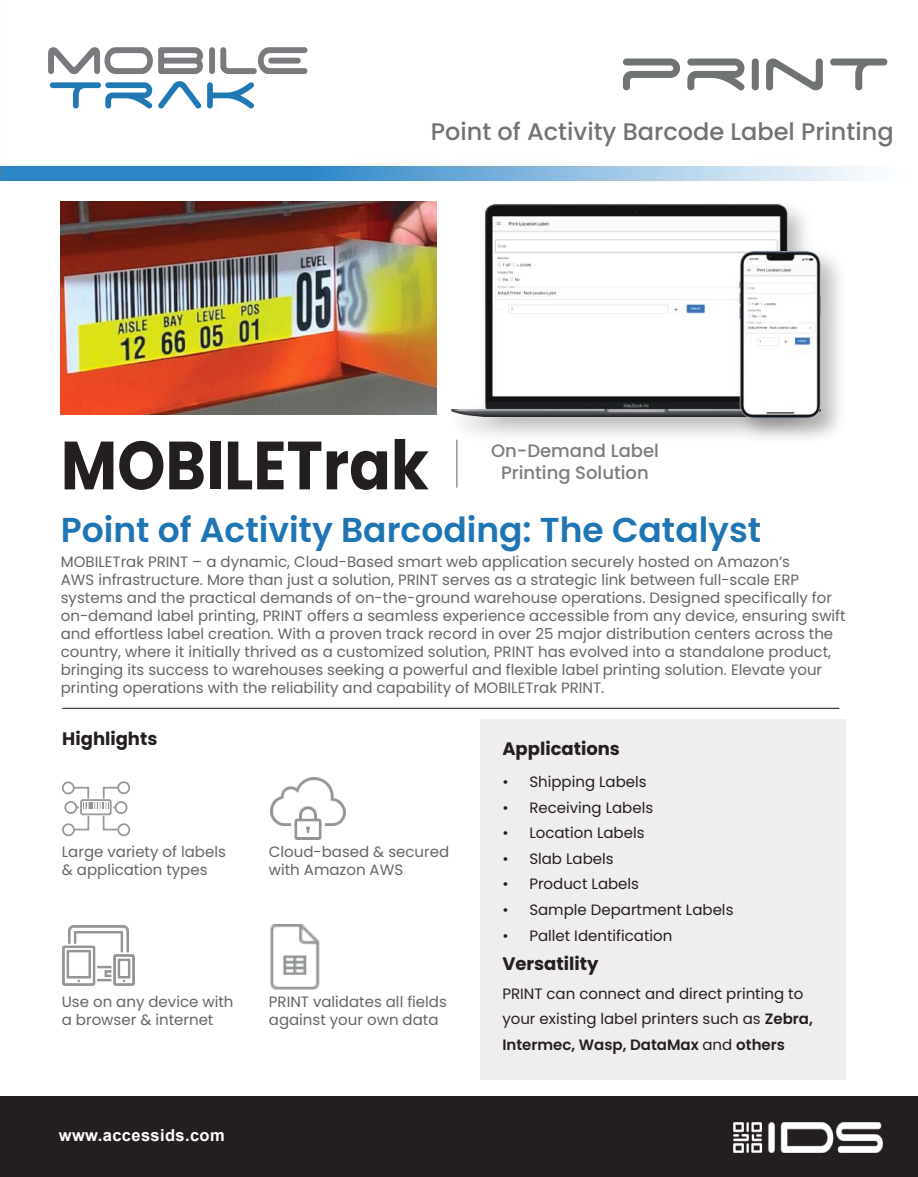
<style>
.page{position:relative;width:918px;height:1177px;background:#fff}
.page>*{position:absolute;margin:0;border:0;box-sizing:border-box;transform-origin:0 0}
.t1{font:700 68.1px "Poppins";color:#241f1f;scale:.9 1}
.t2{font:600 34.5px "Poppins";color:#1f75b3}
.t3{font:500 24px "Poppins";color:#707374}
.t4{font:700 18px "Poppins";color:#241f1f}
.t5{font:500 18px/21.6px "Poppins";color:#7d7c7e;text-align:center}
.t6{font:700 16.5px "Arial";letter-spacing:.025em;color:#fff}
.t7{font:15px/18px "Poppins";color:#636666}
.t8{font:15px/25.5px "Poppins";color:#241f1f}
.s1{font-weight:600}
</style>
<div class="page">
<img style="left:0;top:61px;width:888px;height:120px">
<hr style="left:456px;top:439px;width:2px;height:48px;background:#969698">
<hr style="left:62px;top:708px;width:777px;height:1px;background:#241f1f">
<div style="left:480px;top:719px;width:366px;height:361px;background:#efedef"></div>
<div style="left:0;top:1096px;width:918px;height:80px;background:#241f1f"></div>
<div style="left:615px;top:50px;width:270px;height:49px;background:#fff"></div>
<svg style="left:623px;top:58px;width:57px;height:32px"></svg>
<svg style="left:687px;top:58px;width:57px;height:32px"></svg>
<svg style="left:752px;top:58px;width:7px;height:32px"></svg>
<svg style="left:766px;top:58px;width:57px;height:32px"></svg>
<svg style="left:830px;top:58px;width:57px;height:32px"></svg>
<div style="left:527px;top:113px;width:349px;height:43px;background:#fff"></div>
<img style="left:456px;top:204px;width:325px;height:246px">
<img style="left:451px;top:205px;width:354px;height:212px">
<img style="left:727px;top:239px;width:113px;height:211px">
<img style="left:739px;top:251px;width:82px;height:166px">
<svg style="left:102px;top:786px;width:15px;height:13px"></svg>
<svg style="left:102px;top:815px;width:15px;height:16px"></svg>
<svg style="left:74px;top:786px;width:16px;height:13px"></svg>
<svg style="left:75px;top:815px;width:15px;height:16px"></svg>
<div style="left:117px;top:781px;width:13px;height:13px;border:2px solid #99989e;border-radius:50%"></div>
<div style="left:115px;top:801px;width:13px;height:13px;border:2px solid #99989e;border-radius:50%"></div>
<div style="left:117px;top:823px;width:13px;height:13px;border:2px solid #99989e;border-radius:50%"></div>
<div style="left:62px;top:781px;width:13px;height:13px;border:2px solid #99989e;border-radius:50%"></div>
<div style="left:64px;top:801px;width:13px;height:13px;border:2px solid #99989e;border-radius:50%"></div>
<div style="left:62px;top:823px;width:13px;height:13px;border:2px solid #99989e;border-radius:50%"></div>
<div style="left:80px;top:799px;width:32px;height:16px;border:2px solid #99989e;border-radius:2px"></div>
<img style="left:83px;top:802px;width:26px;height:6px">
<img style="left:270px;top:778px;width:75px;height:61px">
<img style="left:63px;top:925px;width:72px;height:60px">
<img style="left:270px;top:924px;width:49px;height:65px">
<img style="left:733px;top:1122px;width:149px;height:30px">
<div style="left:43px;top:14px;width:273px;height:105px;background:#fff"></div>
<svg style="left:50px;top:82px;width:102px;height:26px"></svg>
<svg style="left:158px;top:81px;width:43px;height:27px"></svg>
<svg style="left:207px;top:82px;width:47px;height:26px"></svg>
<svg style="left:48px;top:47px;width:155px;height:27px"></svg>
<svg style="left:209px;top:47px;width:98px;height:27px"></svg>
<img style="left:61px;top:201px;width:375px;height:214px">
<h3 class="t3" style="left:431px;top:118px;width:464px">Point of Activity Barcode Label Printing</h3>
<h1 class="t1" style="left:61px;top:426px;width:410px">MOBILETrak</h1>
<p class="t5" style="left:491px;top:440px;width:169px">On-Demand Label<br>Printing Solution</p>
<h2 class="t2" style="left:61px;top:509px;width:702px">Point of Activity Barcoding: The Catalyst</h2>
<p class="t7" style="left:61px;top:553px;width:786px">MOBILETrak PRINT – a dynamic, Cloud-Based smart web application securely hosted on Amazon’s<br>AWS infrastructure. More than just a solution, PRINT serves as a strategic link between full-scale ERP systems and the practical demands of on-the-ground warehouse operations. Designed specifically for on-demand label printing, PRINT offers a seamless experience accessible from any device, ensuring swift and effortless label creation. With a proven track record in over 25 major distribution centers across the country, where it initially thrived as a customized solution, PRINT has evolved into a standalone product, bringing its success to warehouses seeking a powerful and flexible label printing solution. Elevate your printing operations with the reliability and capability of MOBILETrak PRINT.</p>
<p class="t4" style="left:62px;top:728px;width:97px">Highlights</p>
<p class="t7" style="left:62px;top:842px;width:166px">Large variety of labels &amp; application types</p>
<p class="t7" style="left:269px;top:842px;width:182px">Cloud-based &amp; secured with Amazon AWS</p>
<p class="t7" style="left:62px;top:992px;width:173px">Use on any device with a browser &amp; internet</p>
<p class="t7" style="left:269px;top:992px;width:180px">PRINT validates all fields against your own data</p>
<p class="t6" style="left:59px;top:1124px;width:167px">www.accessids.com</p>
<p class="t4" style="left:502px;top:738px;width:119px">Applications</p>
<p class="t8" style="left:502px;top:769px;width:146px">• Shipping Labels</p>
<p class="t8" style="left:502px;top:795px;width:152px">• Receiving Labels</p>
<p class="t8" style="left:502px;top:820px;width:144px">• Location Labels</p>
<p class="t8" style="left:502px;top:846px;width:113px">• Slab Labels</p>
<p class="t8" style="left:502px;top:871px;width:138px">• Product Labels</p>
<p class="t8" style="left:502px;top:897px;width:233px">• Sample Department Labels</p>
<p class="t8" style="left:502px;top:922px;width:172px">• Pallet Identification</p>
<p class="t4" style="left:502px;top:953px;width:98px">Versatility</p>
<p class="t8" style="left:502px;top:980px;width:312px">PRINT can connect and direct printing to your existing label printers such as <span class="s1">Zebra,<br>Intermec, Wasp, DataMax</span> and <span class="s1">others</span></p>
</div>
